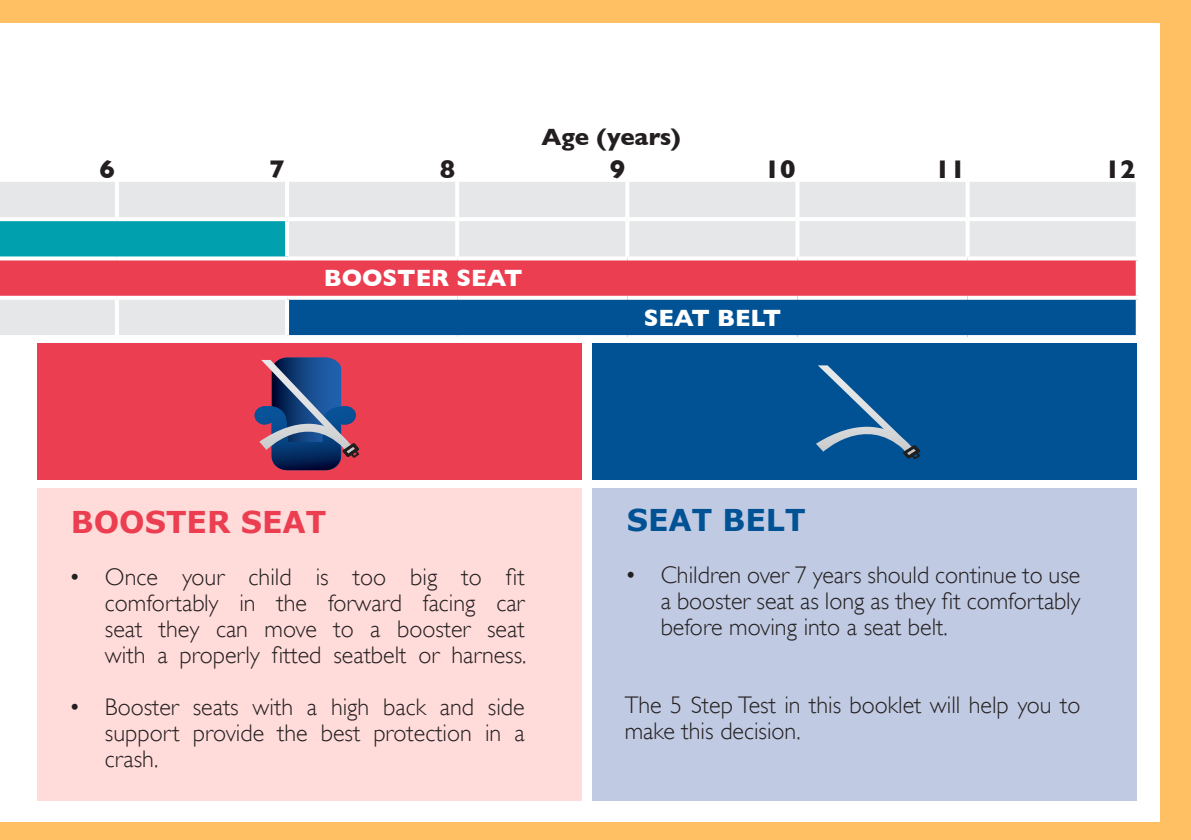
<style>
.page{position:relative;width:1191px;height:840px;background:#fff}
.page>*{position:absolute;margin:0;border:0;box-sizing:border-box;transform-origin:0 0}
.t1{font:700 30px "Verdana";color:#eb3e51}
.t2{font:700 30px "Verdana";color:#005294}
.t3{font:700 26px "Gill Sans";color:#231f20}
.t4{font:300 24px/26px "Gill Sans";color:#231f20;text-align:justify}
.t5{font:700 24px "Gill Sans";color:#fff}
.t6{font:700 24px "Gill Sans";color:#231f20}
</style>
<div class="page">
<div style="left:0;top:0;width:1191px;height:839px;background:#ffc064"></div>
<div style="left:0;top:23px;width:1159px;height:798px;background:#fff"></div>
<div style="left:37px;top:343px;width:544px;height:136px;background:#eb3e51"></div>
<svg style="left:255px;top:357px;width:104px;height:113px"></svg>
<div style="left:592px;top:343px;width:545px;height:136px;background:#005294"></div>
<svg style="left:816px;top:365px;width:104px;height:94px"></svg>
<div style="left:37px;top:488px;width:544px;height:311px;background:#ffdbda"></div>
<div style="left:592px;top:488px;width:545px;height:311px;background:#c0cae2"></div>
<div style="left:0;top:182px;width:1135px;height:153px;background:#e6e7e9"></div>
<div style="left:0;top:219px;width:287px;height:39px;background:#00a0af"></div>
<div style="left:0;top:258px;width:1137px;height:39px;background:#eb3e51"></div>
<div style="left:287px;top:297px;width:850px;height:40px;background:#005294"></div>
<hr style="left:115px;top:182px;width:4px;height:35px;background:#fff">
<hr style="left:285px;top:182px;width:4px;height:35px;background:#fff">
<hr style="left:455px;top:182px;width:4px;height:35px;background:#fff">
<hr style="left:625px;top:182px;width:4px;height:35px;background:#fff">
<svg style="left:795px;top:182px;width:4px;height:35px"></svg>
<svg style="left:965px;top:182px;width:4px;height:35px"></svg>
<svg style="left:1135px;top:182px;width:1px;height:35px"></svg>
<hr style="left:0;top:217px;width:117px;height:4px;background:#fff">
<hr style="left:117px;top:217px;width:170px;height:4px;background:#fff">
<hr style="left:287px;top:217px;width:170px;height:4px;background:#fff">
<svg style="left:285px;top:221px;width:4px;height:35px"></svg>
<hr style="left:457px;top:217px;width:170px;height:4px;background:#fff">
<hr style="left:455px;top:221px;width:4px;height:35px;background:#fff">
<hr style="left:627px;top:217px;width:170px;height:4px;background:#fff">
<hr style="left:625px;top:221px;width:4px;height:35px;background:#fff">
<hr style="left:797px;top:217px;width:170px;height:4px;background:#fff">
<svg style="left:795px;top:221px;width:4px;height:35px"></svg>
<hr style="left:967px;top:217px;width:172px;height:4px;background:#fff">
<svg style="left:965px;top:221px;width:4px;height:35px"></svg>
<svg style="left:1135px;top:221px;width:1px;height:35px"></svg>
<svg style="left:0;top:256px;width:117px;height:4px"></svg>
<svg style="left:117px;top:256px;width:170px;height:4px"></svg>
<hr style="left:287px;top:256px;width:170px;height:4px;background:#fff">
<hr style="left:457px;top:256px;width:170px;height:4px;background:#fff">
<hr style="left:627px;top:256px;width:170px;height:4px;background:#fff">
<hr style="left:797px;top:256px;width:170px;height:4px;background:#fff">
<hr style="left:967px;top:256px;width:172px;height:4px;background:#fff">
<svg style="left:1135px;top:260px;width:3px;height:35px"></svg>
<svg style="left:0;top:295px;width:117px;height:4px"></svg>
<svg style="left:117px;top:295px;width:170px;height:4px"></svg>
<hr style="left:115px;top:299px;width:4px;height:36px;background:#fff">
<svg style="left:287px;top:295px;width:170px;height:4px"></svg>
<hr style="left:285px;top:299px;width:4px;height:36px;background:#fff">
<svg style="left:457px;top:295px;width:170px;height:4px"></svg>
<svg style="left:627px;top:295px;width:170px;height:4px"></svg>
<svg style="left:797px;top:295px;width:170px;height:4px"></svg>
<svg style="left:967px;top:295px;width:171px;height:4px"></svg>
<svg style="left:1135px;top:299px;width:3px;height:36px"></svg>
<svg style="left:287px;top:335px;width:170px;height:2px"></svg>
<svg style="left:457px;top:335px;width:170px;height:2px"></svg>
<svg style="left:627px;top:335px;width:170px;height:2px"></svg>
<svg style="left:797px;top:335px;width:170px;height:2px"></svg>
<svg style="left:967px;top:335px;width:171px;height:2px"></svg>
<p class="t6" style="left:541px;top:123px;width:141px">Age (years)</p>
<p class="t3" style="left:99px;top:154px;width:17px">6</p>
<p class="t3" style="left:270px;top:154px;width:17px">7</p>
<p class="t3" style="left:440px;top:154px;width:17px">8</p>
<p class="t3" style="left:610px;top:154px;width:17px">9</p>
<p class="t3" style="left:764px;top:154px;width:32px">10</p>
<p class="t3" style="left:934px;top:154px;width:32px">11</p>
<p class="t3" style="left:1104px;top:154px;width:32px">12</p>
<p class="t5" style="left:324px;top:264px;width:200px">BOOSTER SEAT</p>
<p class="t1" style="left:71px;top:500px;width:257px">BOOSTER SEAT</p>
<p class="t4" style="left:105px;top:563px;width:423px;text-indent:-36px">• Once your child is too big to fit comfortably in the forward facing car seat they can move to a booster seat with a properly fitted seatbelt or harness.</p>
<p class="t4" style="left:105px;top:693px;width:421px;text-indent:-36px">• Booster seats with a high back and side support provide the best protection in a crash.</p>
<p class="t5" style="left:643px;top:303px;width:139px">SEAT BELT</p>
<p class="t2" style="left:626px;top:498px;width:180px">SEAT BELT</p>
<p class="t4" style="left:660px;top:561px;width:421px;text-indent:-36px">• Children over 7 years should continue to use a booster seat as long as they fit comfortably before moving into a seat belt.</p>
<p class="t4" style="left:624px;top:691px;width:457px">The 5 Step Test in this booklet will help you to make this decision.</p>
</div>
